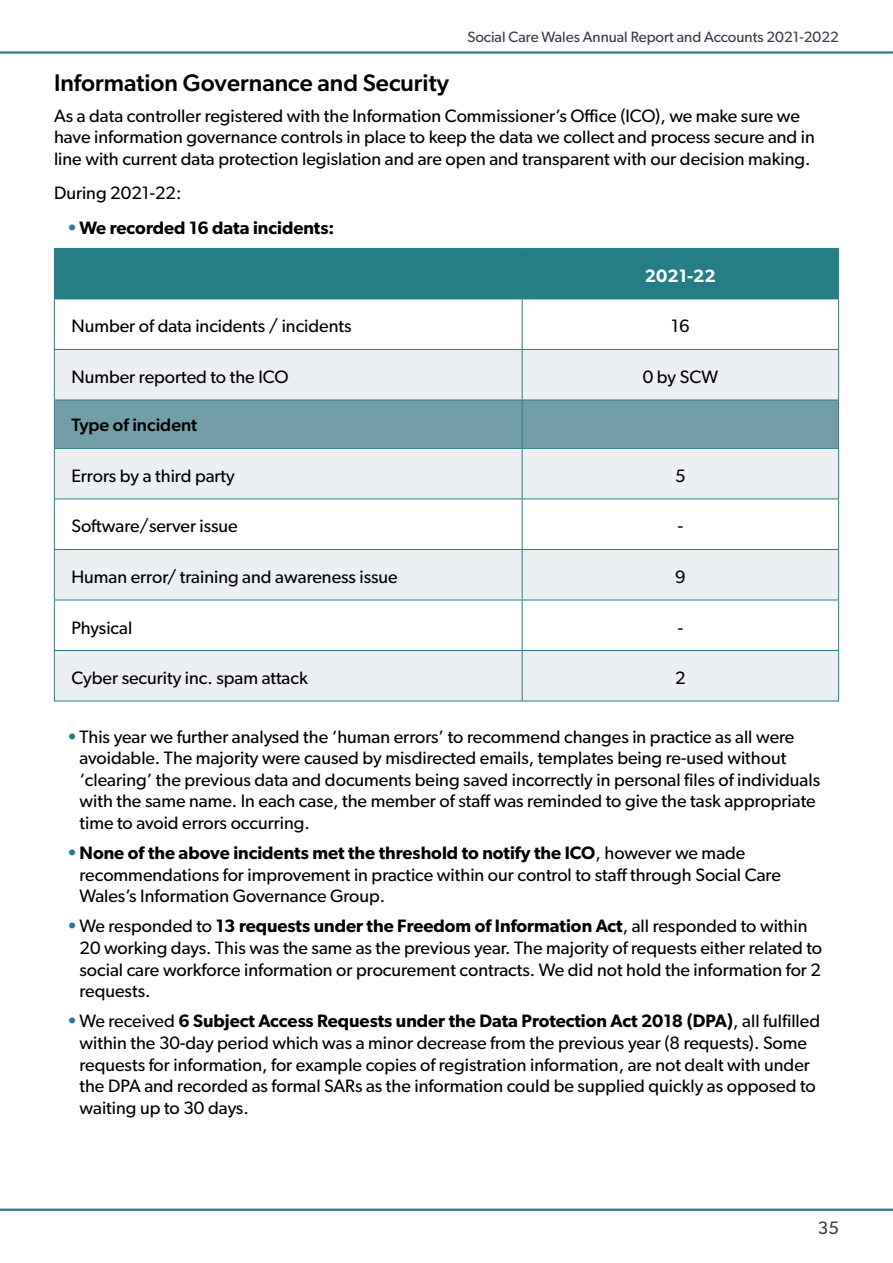
<style>
.page{position:relative;width:893px;height:1263px;background:#fff}
.page>*{position:absolute;margin:0;border:0;box-sizing:border-box;transform-origin:0 0}
.Para_Sub-heading{font:500 24px "Gibson";color:#000}
.Body_Text{font:18px/21.6px "Gibson";color:#000}
.t1{font:600 18px "Gibson";color:#000}
.Body_Text-2{font:500 18px "Gibson";color:#000}
.Body_Text-3{font:600 18px "Gibson";color:#fff}
.t2{font:18px "Gibson";color:#37394b}
.t3{font:15px "Gibson";color:#37394b}
.s1{color:#257d86}
.s2{font-weight:600;color:#257d86}
.s3{font-weight:600}
</style>
<div class="page">
<hr style="left:0;top:51px;width:893px;height:3px;background:#257d86">
<hr style="left:0;top:1208px;width:893px;height:3px;background:#257d86">
<div style="left:55px;top:249px;width:783px;height:50px;background:#257d86"></div>
<svg style="left:55px;top:350px;width:783px;height:351px;fill:#ecf0f2"></svg>
<div style="left:55px;top:401px;width:783px;height:47px;background:#749ea7"></div>
<hr style="left:54px;top:248px;width:468px;height:1px;background:#257d86">
<hr style="left:54px;top:249px;width:1px;height:50px;background:#257d86">
<hr style="left:522px;top:248px;width:317px;height:1px;background:#257d86">
<hr style="left:522px;top:249px;width:1px;height:50px;background:#257d86">
<hr style="left:838px;top:249px;width:1px;height:50px;background:#257d86">
<hr style="left:54px;top:299px;width:468px;height:1px;background:#257d86">
<hr style="left:54px;top:299px;width:1px;height:50px;background:#257d86">
<hr style="left:522px;top:299px;width:317px;height:1px;background:#257d86">
<hr style="left:522px;top:299px;width:1px;height:50px;background:#257d86">
<hr style="left:838px;top:299px;width:1px;height:50px;background:#257d86">
<hr style="left:54px;top:349px;width:468px;height:1px;background:#257d86">
<hr style="left:54px;top:350px;width:1px;height:50px;background:#257d86">
<hr style="left:522px;top:349px;width:317px;height:1px;background:#257d86">
<hr style="left:522px;top:350px;width:1px;height:50px;background:#257d86">
<hr style="left:838px;top:350px;width:1px;height:50px;background:#257d86">
<hr style="left:54px;top:400px;width:468px;height:1px;background:#257d86">
<hr style="left:54px;top:400px;width:1px;height:48px;background:#257d86">
<hr style="left:522px;top:400px;width:317px;height:1px;background:#257d86">
<hr style="left:522px;top:400px;width:1px;height:48px;background:#257d86">
<hr style="left:838px;top:400px;width:1px;height:48px;background:#257d86">
<hr style="left:54px;top:448px;width:468px;height:1px;background:#257d86">
<hr style="left:54px;top:449px;width:1px;height:50px;background:#257d86">
<hr style="left:522px;top:448px;width:317px;height:1px;background:#257d86">
<hr style="left:522px;top:449px;width:1px;height:50px;background:#257d86">
<hr style="left:838px;top:449px;width:1px;height:50px;background:#257d86">
<hr style="left:54px;top:499px;width:468px;height:1px;background:#257d86">
<hr style="left:54px;top:499px;width:1px;height:50px;background:#257d86">
<hr style="left:522px;top:499px;width:317px;height:1px;background:#257d86">
<hr style="left:522px;top:499px;width:1px;height:50px;background:#257d86">
<hr style="left:838px;top:499px;width:1px;height:50px;background:#257d86">
<hr style="left:54px;top:549px;width:468px;height:1px;background:#257d86">
<hr style="left:54px;top:550px;width:1px;height:50px;background:#257d86">
<hr style="left:522px;top:549px;width:317px;height:1px;background:#257d86">
<hr style="left:522px;top:550px;width:1px;height:50px;background:#257d86">
<hr style="left:838px;top:550px;width:1px;height:50px;background:#257d86">
<hr style="left:54px;top:600px;width:468px;height:1px;background:#257d86">
<hr style="left:54px;top:600px;width:1px;height:50px;background:#257d86">
<hr style="left:522px;top:600px;width:317px;height:1px;background:#257d86">
<hr style="left:522px;top:600px;width:1px;height:50px;background:#257d86">
<hr style="left:838px;top:600px;width:1px;height:50px;background:#257d86">
<hr style="left:54px;top:650px;width:468px;height:1px;background:#257d86">
<hr style="left:54px;top:651px;width:1px;height:50px;background:#257d86">
<hr style="left:522px;top:650px;width:317px;height:1px;background:#257d86">
<hr style="left:522px;top:651px;width:1px;height:50px;background:#257d86">
<hr style="left:838px;top:651px;width:1px;height:50px;background:#257d86">
<hr style="left:54px;top:701px;width:468px;height:1px;background:#257d86">
<hr style="left:522px;top:701px;width:317px;height:1px;background:#257d86">
<p class="t3" style="left:467px;top:28px;width:373px">Social Care Wales Annual Report and Accounts 2021-2022</p>
<h5 class="Para_Sub-heading" style="left:54px;top:69px;width:396px">Information Governance and Security</h5>
<p class="Body_Text" style="left:54px;top:104px;width:762px">As a data controller registered with the Information Commissioner’s Office (ICO), we make sure we have information governance controls in place to keep the data we collect and process secure and in line with current data protection legislation and are open and transparent with our decision making.</p>
<p class="Body_Text" style="left:54px;top:182px;width:129px">During 2021-22:</p>
<p class="t1" style="left:67px;top:217px;width:269px"><span class="s1">•</span>We recorded 16 data incidents:</p>
<p class="Body_Text-3" style="left:645px;top:265px;width:72px">2021-22</p>
<p class="Body_Text" style="left:71px;top:315px;width:282px">Number of data incidents / incidents</p>
<p class="Body_Text" style="left:671px;top:315px;width:20px">16</p>
<p class="Body_Text" style="left:71px;top:366px;width:219px">Number reported to the ICO</p>
<p class="Body_Text" style="left:643px;top:366px;width:77px">0 by SCW</p>
<p class="Body_Text-2" style="left:71px;top:414px;width:127px">Type of incident</p>
<p class="Body_Text" style="left:71px;top:465px;width:165px">Errors by a third party</p>
<p class="Body_Text" style="left:675px;top:465px;width:12px">5</p>
<p class="Body_Text" style="left:71px;top:515px;width:168px">Software/server issue</p>
<p class="Body_Text" style="left:678px;top:515px;width:7px">-</p>
<p class="Body_Text" style="left:71px;top:566px;width:328px">Human error/ training and awareness issue</p>
<p class="Body_Text" style="left:675px;top:566px;width:12px">9</p>
<p class="Body_Text" style="left:71px;top:616px;width:62px">Physical</p>
<p class="Body_Text" style="left:678px;top:616px;width:7px">-</p>
<p class="Body_Text" style="left:71px;top:667px;width:238px">Cyber security inc. spam attack</p>
<p class="Body_Text" style="left:675px;top:667px;width:12px">2</p>
<p class="Body_Text" style="left:80px;top:725px;width:742px;text-indent:-13px"><span class="s2">•</span>This year we further analysed the ‘human errors’ to recommend changes in practice as all were avoidable. The majority were caused by misdirected emails, templates being re-used without ‘clearing’ the previous data and documents being saved incorrectly in personal files of individuals with the same name. In each case, the member of staff was reminded to give the task appropriate time to avoid errors occurring.</p>
<p class="Body_Text" style="left:80px;top:842px;width:703px;text-indent:-13px"><span class="s2">•</span><span class="s3">None of the above incidents met the threshold to notify the ICO</span>, however we made recommendations for improvement in practice within our control to staff through Social Care<br>Wales’s Information Governance Group.</p>
<p class="Body_Text" style="left:80px;top:915px;width:744px;text-indent:-13px"><span class="s2">•</span>We responded to <span class="s3">13 requests under the Freedom of Information Act</span>, all responded to within 20 working days. This was the same as the previous year. The majority of requests either related to social care workforce information or procurement contracts. We did not hold the information for 2 requests.</p>
<p class="Body_Text" style="left:80px;top:1010px;width:742px;text-indent:-13px"><span class="s2">•</span>We received <span class="s3">6 Subject Access Requests under the Data Protection Act 2018 (DPA)</span>, all fulfilled within the 30-day period which was a minor decrease from the previous year (8 requests). Some requests for information, for example copies of registration information, are not dealt with under the DPA and recorded as formal SARs as the information could be supplied quickly as opposed to waiting up to 30 days.</p>
<p class="t2" style="left:818px;top:1217px;width:23px">35</p>
</div>
